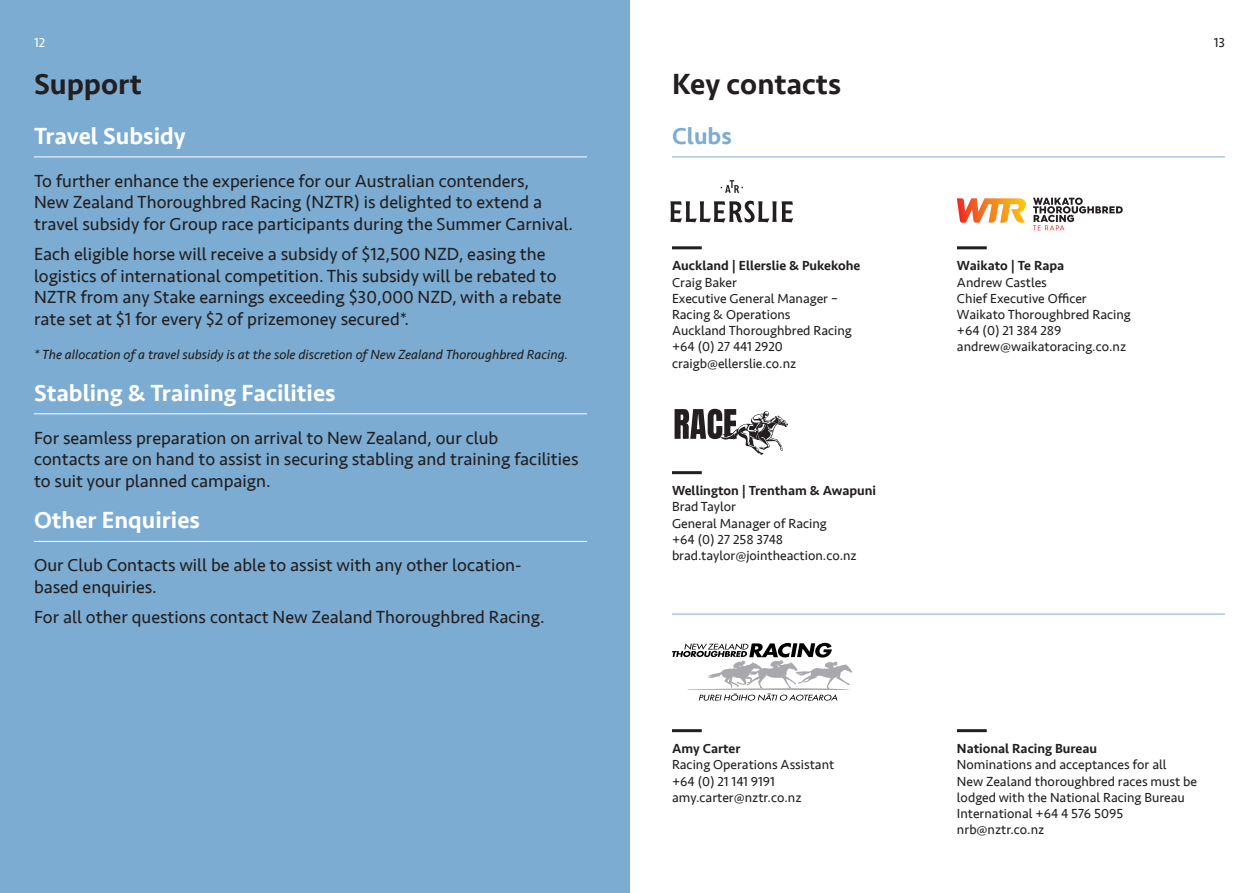
<style>
.page{position:relative;width:1259px;height:893px;background:#fff}
.page>*{position:absolute;margin:0;border:0;box-sizing:border-box;transform-origin:0 0}
.t1{font:500 30px "Seravek";color:#231f20}
.t2{font:500 24px "Seravek";color:#fff}
.t3{font:500 24px "Seravek";color:#7cacd2}
.t4{font:18px/21.6px "Seravek";color:#231f20}
.t5{font:13.5px/16.2px "Seravek";color:#231f20}
.t6{font:500 13.5px "Seravek";color:#231f20}
.t7{font:italic 13.5px "Seravek";color:#231f20}
.t8{font:13.5px "Seravek";color:#fff}
</style>
<div class="page">
<div style="left:0;top:0;width:629px;height:893px;background:#7cacd2"></div>
<svg style="left:672px;top:643px;width:180px;height:58px"></svg>
<hr style="left:672px;top:729px;width:30px;height:3px;background:#231f20">
<hr style="left:957px;top:729px;width:29px;height:3px;background:#231f20">
<hr style="left:672px;top:246px;width:30px;height:3px;background:#231f20">
<hr style="left:672px;top:471px;width:30px;height:3px;background:#231f20">
<hr style="left:957px;top:246px;width:29px;height:3px;background:#231f20">
<hr style="left:34px;top:157px;width:553px;height:1px;background:#fff">
<hr style="left:34px;top:413px;width:553px;height:1px;background:#fff">
<hr style="left:34px;top:541px;width:553px;height:1px;background:#fff">
<hr style="left:672px;top:157px;width:553px;height:1px;background:#7cacd2">
<hr style="left:672px;top:614px;width:553px;height:1px;background:#7cacd2">
<svg style="left:670px;top:201px;width:123px;height:22px"></svg>
<svg style="left:720px;top:180px;width:23px;height:13px"></svg>
<svg style="left:674px;top:409px;width:114px;height:46px"></svg>
<svg style="left:957px;top:198px;width:69px;height:25px"></svg>
<svg style="left:1033px;top:198px;width:89px;height:32px"></svg>
<p class="t8" style="left:34px;top:32px;width:13px">12</p>
<p class="t5" style="left:1213px;top:34px;width:13px">13</p>
<p class="t1" style="left:34px;top:66px;width:109px">Support</p>
<p class="t1" style="left:672px;top:66px;width:171px">Key contacts</p>
<p class="t2" style="left:34px;top:121px;width:153px">Travel Subsidy</p>
<p class="t4" style="left:34px;top:170px;width:540px">To further enhance the experience for our Australian contenders,<br>New Zealand Thoroughbred Racing (NZTR) is delighted to extend a travel subsidy for Group race participants during the Summer Carnival.</p>
<p class="t4" style="left:34px;top:243px;width:529px">Each eligible horse will receive a subsidy of $12,500 NZD, easing the logistics of international competition. This subsidy will be rebated to NZTR from any Stake earnings exceeding $30,000 NZD, with a rebate rate set at $1 for every $2 of prizemoney secured*.</p>
<p class="t7" style="left:34px;top:344px;width:536px">* The allocation of a travel subsidy is at the sole discretion of New Zealand Thoroughbred Racing.</p>
<p class="t2" style="left:34px;top:378px;width:303px">Stabling &amp; Training Facilities</p>
<p class="t4" style="left:34px;top:427px;width:546px">For seamless preparation on arrival to New Zealand, our club<br>contacts are on hand to assist in securing stabling and training facilities to suit your planned campaign.</p>
<p class="t2" style="left:34px;top:505px;width:167px">Other Enquiries</p>
<p class="t4" style="left:34px;top:554px;width:489px">Our Club Contacts will be able to assist with any other location&shy;based enquiries.</p>
<p class="t4" style="left:34px;top:606px;width:512px">For all other questions contact New Zealand Thoroughbred Racing.</p>
<p class="t3" style="left:672px;top:121px;width:61px">Clubs</p>
<p class="t6" style="left:672px;top:257px;width:190px">Auckland | Ellerslie &amp; Pukekohe</p>
<p class="t5" style="left:672px;top:274px;width:66px">Craig Baker</p>
<p class="t5" style="left:672px;top:290px;width:167px">Executive General Manager –</p>
<p class="t5" style="left:672px;top:306px;width:181px">Racing &amp; Operations<br>Auckland Thoroughbred Racing</p>
<p class="t5" style="left:672px;top:339px;width:112px">+64 (0) 27 441 2920</p>
<p class="t5" style="left:672px;top:355px;width:126px">craigb@ellerslie.co.nz</p>
<p class="t6" style="left:672px;top:482px;width:206px">Wellington | Trentham &amp; Awapuni</p>
<p class="t5" style="left:672px;top:499px;width:65px">Brad Taylor</p>
<p class="t5" style="left:672px;top:515px;width:156px">General Manager of Racing</p>
<p class="t5" style="left:672px;top:531px;width:113px">+64 (0) 27 258 3748</p>
<p class="t5" style="left:672px;top:547px;width:186px">brad.taylor@jointheaction.co.nz</p>
<p class="t6" style="left:672px;top:740px;width:70px">Amy Carter</p>
<p class="t5" style="left:672px;top:757px;width:164px">Racing Operations Assistant</p>
<p class="t5" style="left:672px;top:773px;width:104px">+64 (0) 21 141 9191</p>
<p class="t5" style="left:672px;top:789px;width:131px">amy.carter@nztr.co.nz</p>
<p class="t6" style="left:957px;top:257px;width:109px">Waikato | Te Rapa</p>
<p class="t5" style="left:957px;top:274px;width:91px">Andrew Castles</p>
<p class="t5" style="left:957px;top:290px;width:131px">Chief Executive Officer</p>
<p class="t5" style="left:957px;top:306px;width:175px">Waikato Thoroughbred Racing</p>
<p class="t5" style="left:957px;top:322px;width:106px">+64 (0) 21 384 289</p>
<p class="t5" style="left:957px;top:339px;width:171px">andrew@waikatoracing.co.nz</p>
<p class="t6" style="left:957px;top:740px;width:142px">National Racing Bureau</p>
<p class="t5" style="left:957px;top:757px;width:242px">Nominations and acceptances for all<br>New Zealand thoroughbred races must be lodged with the National Racing Bureau</p>
<p class="t5" style="left:957px;top:805px;width:168px">International +64 4 576 5095</p>
<p class="t5" style="left:957px;top:821px;width:89px">nrb@nztr.co.nz</p>
</div>
